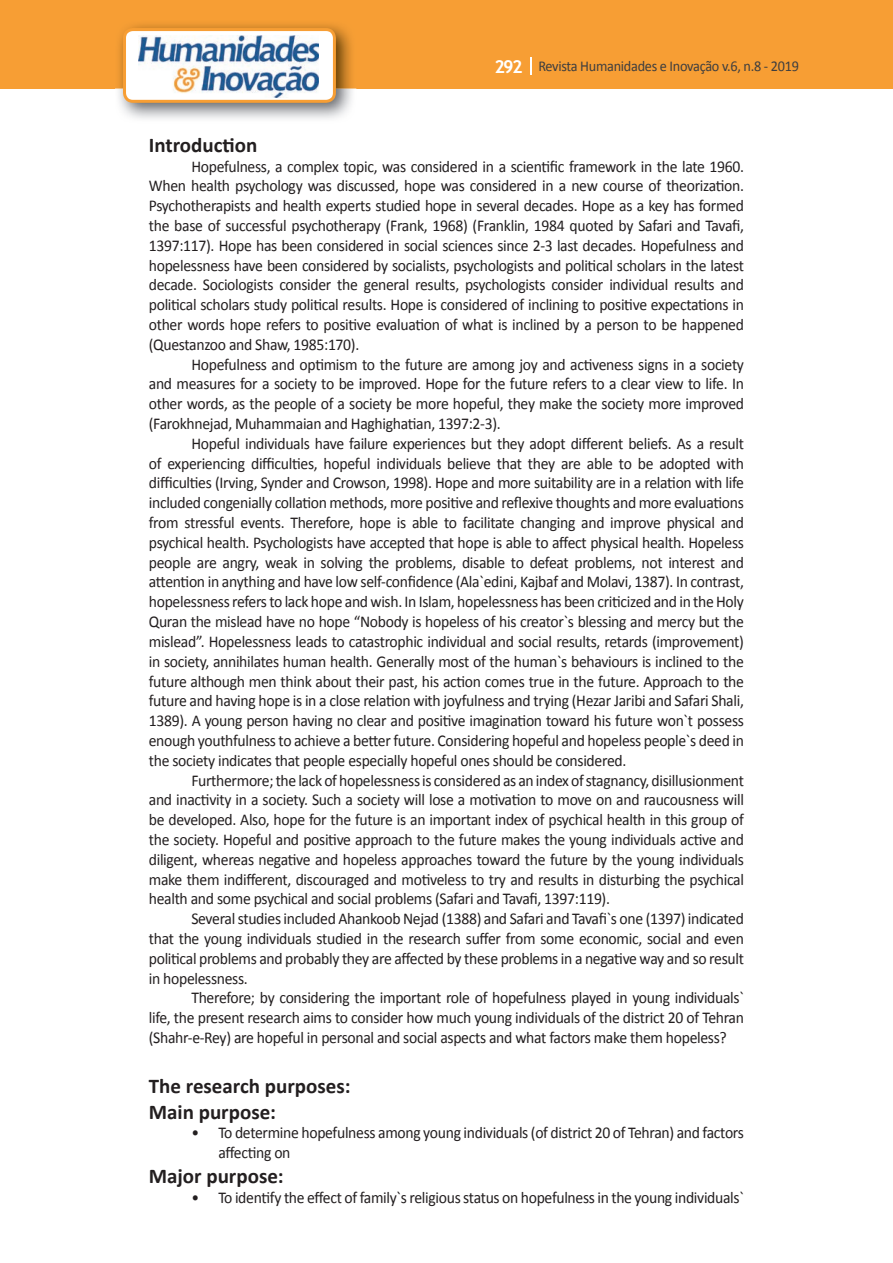
<style>
.page{position:relative;width:893px;height:1263px;background:#fff}
.page>*{position:absolute;margin:0;border:0;box-sizing:border-box;transform-origin:0 0}
.t1{font:700 21px/25.2px "Calibri";color:#231f20}
.t2{font:16.5px/19.8px "Calibri";letter-spacing:-.02em;color:#231f20;text-align:justify;scale:.95 1}
.t3{font:15px "Calibri";letter-spacing:-.02em;color:#3e3e3f;scale:.95 1}
.s1{font-family:"Trebuchet MS";font-weight:700;font-size:18px;color:#fff}
</style>
<div class="page">
<div style="left:0;top:0;width:893px;height:88px;background:#f79e34"></div>
<svg style="left:530px;top:57px;width:2px;height:18px"></svg>
<img style="left:115px;top:24px;width:241px;height:95px">
<svg style="left:123px;top:28px;width:213px;height:75px"></svg>
<p class="t3" style="left:495px;top:57px;width:322px"><span class="s1">292</span> Revista Humanidades e Inovação v.6, n.8 - 2019</p>
<p class="t1" style="left:149px;top:132px;width:110px">Introduction</p>
<p class="t2" style="left:149px;top:156px;width:628px;text-indent:43px">Hopefulness, a complex topic, was considered in a scientific framework in the late 1960.<br>When health psychology was discussed, hope was considered in a new course of theorization.<br>Psychotherapists and health experts studied hope in several decades. Hope as a key has formed the base of successful psychotherapy (Frank, 1968) (Franklin, 1984 quoted by Safari and Tavafi, 1397:117). Hope has been considered in social sciences since 2-3 last decades. Hopefulness and hopelessness have been considered by socialists, psychologists and political scholars in the latest decade. Sociologists consider the general results, psychologists consider individual results and political scholars study political results. Hope is considered of inclining to positive expectations in other words hope refers to positive evaluation of what is inclined by a person to be happened (Questanzoo and Shaw, 1985:170).</p>
<p class="t2" style="left:149px;top:354px;width:628px;text-indent:43px">Hopefulness and optimism to the future are among joy and activeness signs in a society and measures for a society to be improved. Hope for the future refers to a clear view to life. In other words, as the people of a society be more hopeful, they make the society more improved (Farokhnejad, Muhammaian and Haghighatian, 1397:2-3).</p>
<p class="t2" style="left:149px;top:433px;width:628px;text-indent:43px">Hopeful individuals have failure experiences but they adopt different beliefs. As a result of experiencing difficulties, hopeful individuals believe that they are able to be adopted with difficulties (Irving, Synder and Crowson, 1998). Hope and more suitability are in a relation with life included congenially collation methods, more positive and reflexive thoughts and more evaluations from stressful events. Therefore, hope is able to facilitate changing and improve physical and psychical health. Psychologists have accepted that hope is able to affect physical health. Hopeless people are angry, weak in solving the problems, disable to defeat problems, not interest and attention in anything and have low self-confidence (Ala`edini, Kajbaf and Molavi, 1387). In contrast, hopelessness refers to lack hope and wish. In Islam, hopelessness has been criticized and in the Holy Quran the mislead have no hope “Nobody is hopeless of his creator`s blessing and mercy but the mislead”. Hopelessness leads to catastrophic individual and social results, retards (improvement) in society, annihilates human health. Generally most of the human`s behaviours is inclined to the future although men think about their past, his action comes true in the future. Approach to the future and having hope is in a close relation with joyfulness and trying (Hezar Jaribi and Safari Shali, 1389). A young person having no clear and positive imagination toward his future won`t possess enough youthfulness to achieve a better future. Considering hopeful and hopeless people`s deed in the society indicates that people especially hopeful ones should be considered.</p>
<p class="t2" style="left:149px;top:770px;width:628px;text-indent:43px">Furthermore; the lack of hopelessness is considered as an index of stagnancy, disillusionment and inactivity in a society. Such a society will lose a motivation to move on and raucousness will be developed. Also, hope for the future is an important index of psychical health in this group of the society. Hopeful and positive approach to the future makes the young individuals active and diligent, whereas negative and hopeless approaches toward the future by the young individuals make them indifferent, discouraged and motiveless to try and results in disturbing the psychical health and some psychical and social problems (Safari and Tavafi, 1397:119).</p>
<p class="t2" style="left:149px;top:909px;width:628px;text-indent:43px">Several studies included Ahankoob Nejad (1388) and Safari and Tavafi`s one (1397) indicated that the young individuals studied in the research suffer from some economic, social and even political problems and probably they are affected by these problems in a negative way and so result in hopelessness.</p>
<p class="t2" style="left:149px;top:988px;width:628px;text-indent:43px">Therefore; by considering the important role of hopefulness played in young individuals` life, the present research aims to consider how much young individuals of the district 20 of Tehran (Shahr-e-Rey) are hopeful in personal and social aspects and what factors make them hopeless?</p>
<p class="t1" style="left:149px;top:1074px;width:203px">The research purposes:<br>Main purpose:</p>
<p class="t2" style="left:218px;top:1123px;width:555px;text-indent:-27px">• To determine hopefulness among young individuals (of district 20 of Tehran) and factors affecting on</p>
<p class="t1" style="left:149px;top:1164px;width:136px">Major purpose:</p>
<p class="t2" style="left:191px;top:1188px;width:583px">• To identify the effect of family`s religious status on hopefulness in the young individuals`</p>
</div>
